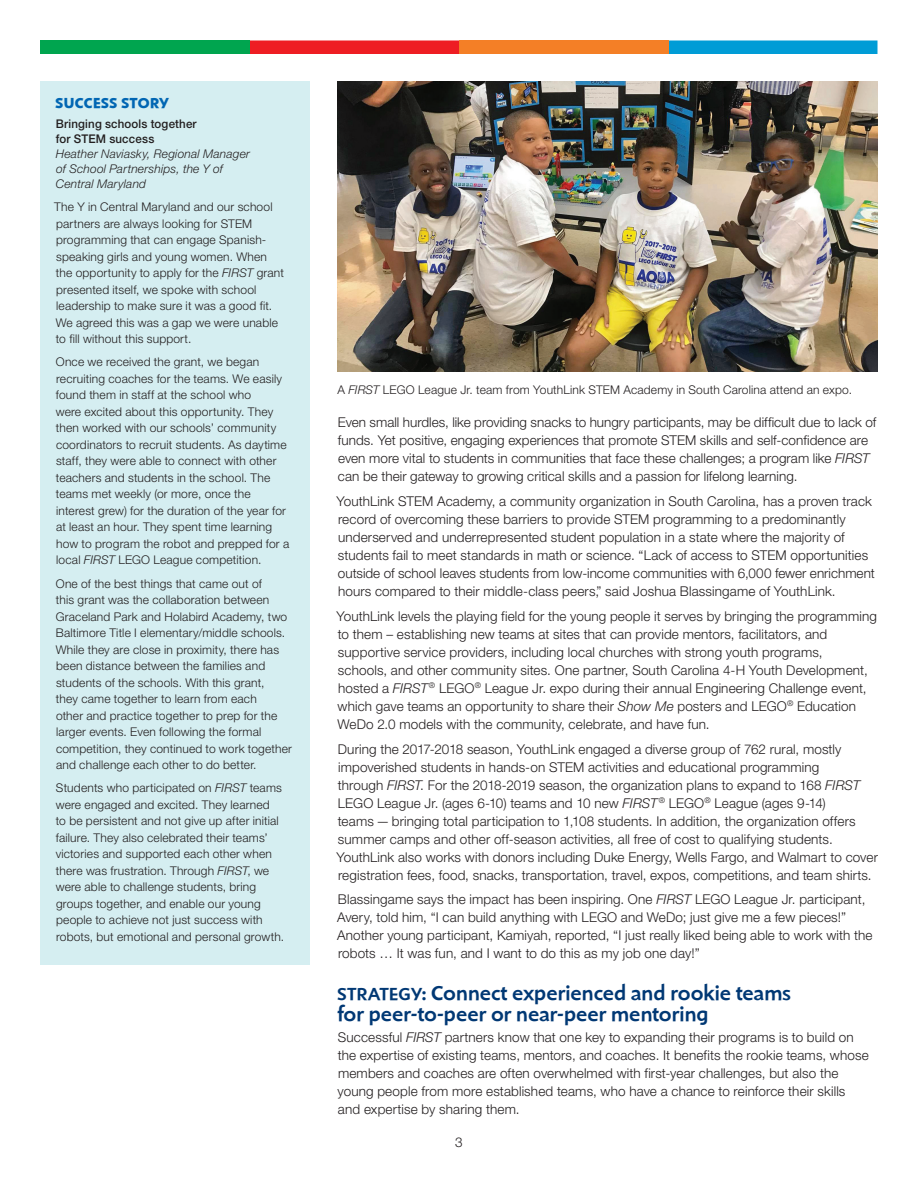
<style>
.page{position:relative;width:918px;height:1188px;background:#fff}
.page>*{position:absolute;margin:0;border:0;box-sizing:border-box;transform-origin:0 0}
.t1{font:500 21px/21px "Shinn RR";letter-spacing:.005em;color:#013874}
.t2{font:700 15px "Shinn RR";letter-spacing:.035em;color:#0166b3}
.t3{font:300 13.5px/18px "Helvetica Neue";letter-spacing:.01em;color:#231f20}
.t4{font:300 12px/16.5px "Helvetica Neue";letter-spacing:.015em;color:#231f20}
.t5{font:italic 300 12px/15px "Helvetica Neue";letter-spacing:.015em;color:#231f20}
.t6{font:500 12px/15px "Helvetica Neue";letter-spacing:.015em;color:#231f20;scale:.96 1}
.s1{font-style:italic}
.s2{font-size:18px}
</style>
<div class="page">
<svg style="left:668px;top:40px;width:210px;height:14px;background:#0a9fd6"></svg>
<div style="left:459px;top:40px;width:209px;height:14px;background:#f47f26"></div>
<div style="left:250px;top:40px;width:209px;height:14px;background:#ee1d23"></div>
<div style="left:40px;top:40px;width:210px;height:14px;background:#00a54f"></div>
<img style="left:338px;top:81px;width:540px;height:290px">
<div style="left:40px;top:81px;width:270px;height:883px;background:#d5eef1"></div>
<p class="t2" style="left:56px;top:94px;width:115px">SUCCESS STORY</p>
<p class="t6" style="left:56px;top:116px;width:148px">Bringing schools together for STEM success</p>
<p class="t5" style="left:56px;top:146px;width:196px">Heather Naviasky, Regional Manager of School Partnerships, the Y of<br>Central Maryland</p>
<p class="t4" style="left:54px;top:198px;width:231px">The Y in Central Maryland and our school partners are always looking for STEM programming that can engage Spanish&shy;speaking girls and young women. When the opportunity to apply for the <span class="s1">FIRST</span> grant presented itself, we spoke with school leadership to make sure it was a good fit.<br>We agreed this was a gap we were unable to fill without this support.</p>
<p class="t4" style="left:56px;top:354px;width:235px">Once we received the grant, we began recruiting coaches for the teams. We easily found them in staff at the school who<br>were excited about this opportunity. They then worked with our schools’ community coordinators to recruit students. As daytime staff, they were able to connect with other teachers and students in the school. The teams met weekly (or more, once the interest grew) for the duration of the year for at least an hour. They spent time learning how to program the robot and prepped for a local <span class="s1">FIRST</span> LEGO League competition.</p>
<p class="t4" style="left:56px;top:575px;width:238px">One of the best things that came out of<br>this grant was the collaboration between Graceland Park and Holabird Academy, two Baltimore Title I elementary/middle schools.<br>While they are close in proximity, there has been distance between the families and students of the schools. With this grant,<br>they came together to learn from each<br>other and practice together to prep for the larger events. Even following the formal competition, they continued to work together and challenge each other to do better.</p>
<p class="t4" style="left:56px;top:780px;width:230px">Students who participated on <span class="s1">FIRST</span> teams were engaged and excited. They learned<br>to be persistent and not give up after initial failure. They also celebrated their teams’ victories and supported each other when there was frustration. Through <span class="s1">FIRST</span>, we were able to challenge students, bring groups together, and enable our young people to achieve not just success with robots, but emotional and personal growth.</p>
<p class="t4" style="left:338px;top:381px;width:516px">A <span class="s1">FIRST</span> LEGO League Jr. team from YouthLink STEM Academy in South Carolina attend an expo.</p>
<p class="t3" style="left:338px;top:413px;width:540px">Even small hurdles, like providing snacks to hungry participants, may be difficult due to lack of funds. Yet positive, engaging experiences that promote STEM skills and self-confidence are even more vital to students in communities that face these challenges; a program like <span class="s1">FIRST </span>can be their gateway to growing critical skills and a passion for lifelong learning.</p>
<p class="t3" style="left:336px;top:492px;width:540px">YouthLink STEM Academy, a community organization in South Carolina, has a proven track record of overcoming these barriers to provide STEM programming to a predominantly underserved and underrepresented student population in a state where the majority of students fail to meet standards in math or science. “Lack of access to STEM opportunities outside of school leaves students from low-income communities with 6,000 fewer enrichment hours compared to their middle-class peers,” said Joshua Blassingame of YouthLink.</p>
<p class="t3" style="left:336px;top:607px;width:542px">YouthLink levels the playing field for the young people it serves by bringing the programming to them – establishing new teams at sites that can provide mentors, facilitators, and supportive service providers, including local churches with strong youth programs,<br>schools, and other community sites. One partner, South Carolina 4-H Youth Development, hosted a <span class="s1">FIRST</span> <sup>®</sup> LEGO<sup>®</sup> League Jr. expo during their annual Engineering Challenge event, which gave teams an opportunity to share their <span class="s1">Show Me</span> posters and LEGO<sup>®</sup> Education WeDo 2.0 models with the community, celebrate, and have fun.</p>
<p class="t3" style="left:336px;top:740px;width:543px">During the 2017-2018 season, YouthLink engaged a diverse group of 762 rural, mostly impoverished students in hands-on STEM activities and educational programming<br>through <span class="s1">FIRST</span>. For the 2018-2019 season, the organization plans to expand to 168 <span class="s1">FIRST </span>LEGO League Jr. (ages 6-10) teams and 10 new <span class="s1">FIRST</span> <sup>®</sup> LEGO<sup>®</sup> League (ages 9-14)<br>teams — bringing total participation to 1,108 students. In addition, the organization offers summer camps and other off-season activities, all free of cost to qualifying students.<br>YouthLink also works with donors including Duke Energy, Wells Fargo, and Walmart to cover registration fees, food, snacks, transportation, travel, expos, competitions, and team shirts.</p>
<p class="t3" style="left:337px;top:890px;width:537px">Blassingame says the impact has been inspiring. One <span class="s1">FIRST</span> LEGO League Jr. participant, Avery, told him, “I can build anything with LEGO and WeDo; just give me a few pieces!” Another young participant, Kamiyah, reported, “I just really liked being able to work with the robots … It was fun, and I want to do this as my job one day!”</p>
<h1 class="t1" style="left:338px;top:982px;width:455px"><span class="s2">STRATEGY</span>: Connect experienced and rookie teams for peer-to-peer or near-peer mentoring</h1>
<p class="t3" style="left:338px;top:1028px;width:533px">Successful <span class="s1">FIRST</span> partners know that one key to expanding their programs is to build on the expertise of existing teams, mentors, and coaches. It benefits the rookie teams, whose members and coaches are often overwhelmed with first-year challenges, but also the young people from more established teams, who have a chance to reinforce their skills and expertise by sharing them.</p>
<p class="t3" style="left:455px;top:1133px;width:9px">3</p>
</div>
